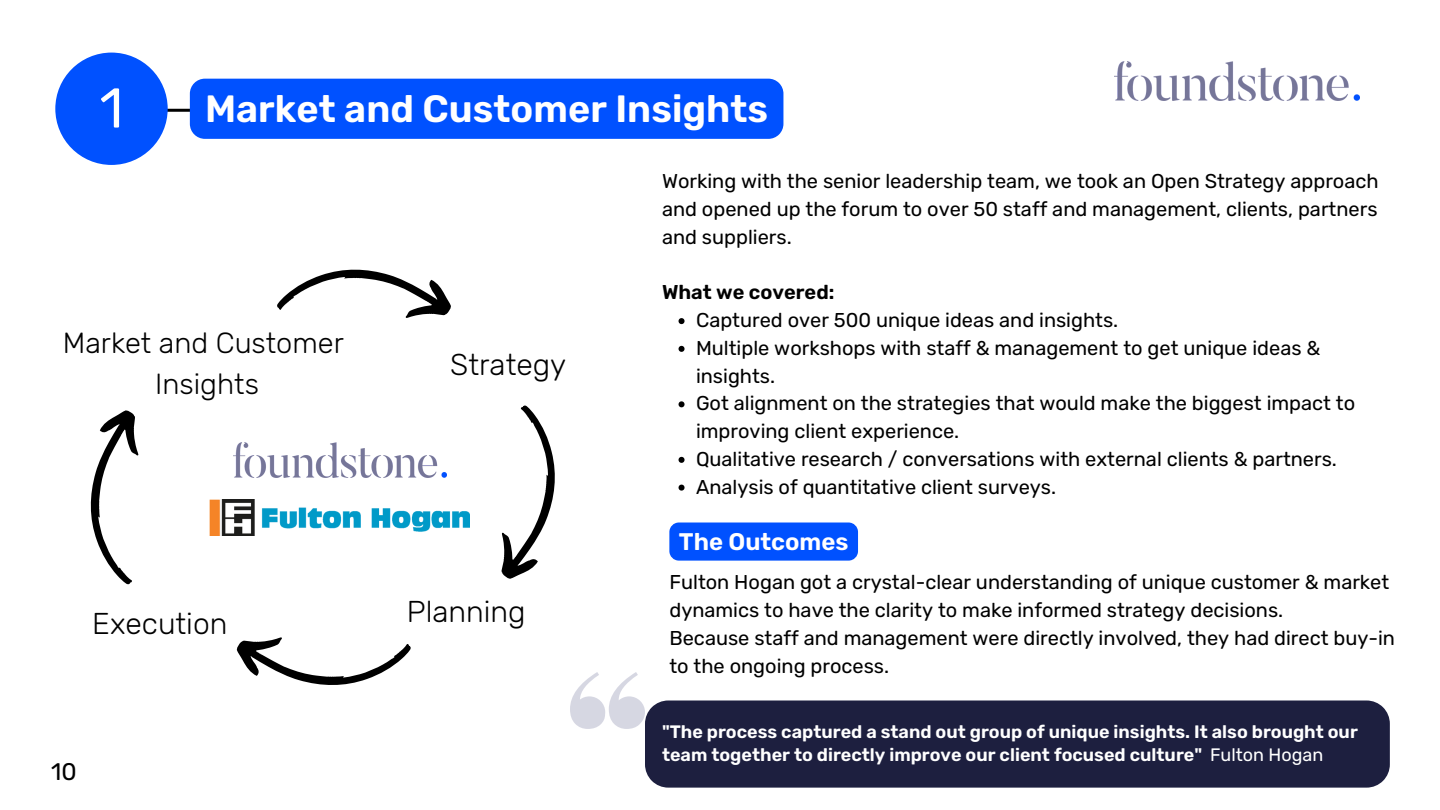
<style>
.page{position:relative;width:1440px;height:810px;background:#fff}
.page>*{position:absolute;margin:0;border:0;box-sizing:border-box;transform-origin:0 0}
.t1{font:56px "Rubik";color:#fff}
.t2{font:600 38px "Rubik";color:#fff}
.t3{font:300 30px "Rubik";color:#000}
.t4{font:300 29px/40.5px "Rubik";color:#000;text-align:center}
.t5{font:600 24px "Rubik";color:#fff}
.t6{font:24px "Rubik";color:#000}
.t7{font:20px/27.8px "Rubik";color:#000}
.t8{font:600 20px "Rubik";color:#000}
.t9{font:600 18px/22.5px "Rubik";color:#fff}
.s1{font-weight:400}
</style>
<div class="page">
<img style="left:1115px;top:61px;width:244px;height:40px">
<svg style="left:570px;top:672px;width:75px;height:57px"></svg>
<div style="left:645px;top:701px;width:744px;height:87px;background:#1d1f3f"></div>
<img style="left:210px;top:499px;width:259px;height:36px">
<img style="left:233px;top:443px;width:213px;height:34px">
<hr style="left:139px;top:109px;width:540px;height:3px;background:#000">
<div style="left:190px;top:79px;width:593px;height:60px;background:#0051ff"></div>
<div style="left:669px;top:523px;width:189px;height:38px;background:#0051ff;border-radius:10px"></div>
<svg style="left:679px;top:318px;width:6px;height:6px"></svg>
<svg style="left:679px;top:346px;width:6px;height:6px"></svg>
<svg style="left:679px;top:401px;width:6px;height:6px"></svg>
<svg style="left:679px;top:457px;width:6px;height:6px"></svg>
<svg style="left:679px;top:485px;width:6px;height:6px"></svg>
<div style="left:55px;top:53px;width:113px;height:112px;background:#0051ff;border-radius:50%"></div>
<svg style="left:277px;top:269px;width:174px;height:49px"></svg>
<svg style="left:501px;top:405px;width:54px;height:174px"></svg>
<svg style="left:236px;top:637px;width:175px;height:48px"></svg>
<svg style="left:90px;top:410px;width:49px;height:175px"></svg>
<h1 class="t1" style="left:100px;top:75px;width:25px">1</h1>
<h2 class="t2" style="left:205px;top:86px;width:565px">Market and Customer Insights</h2>
<p class="t7" style="left:662px;top:168px;width:718px;text-align:justify">Working with the senior leadership team, we took an Open Strategy approach and opened up the forum to over 50 staff and management, clients, partners and suppliers.</p>
<p class="t8" style="left:662px;top:281px;width:174px">What we covered:</p>
<h3 class="t4" style="left:63px;top:323px;width:283px">Market and Customer<br>Insights</h3>
<h3 class="t3" style="left:450px;top:347px;width:117px">Strategy</h3>
<h3 class="t3" style="left:92px;top:606px;width:137px">Execution</h3>
<p class="t6" style="left:51px;top:757px;width:27px">10</p>
<h3 class="t3" style="left:407px;top:594px;width:120px">Planning</h3>
<p class="t7" style="left:696px;top:306px;width:661px">Captured over 500 unique ideas and insights.<br>Multiple workshops with staff &amp; management to get unique ideas &amp; insights.<br>Got alignment on the strategies that would make the biggest impact to improving client experience.<br>Qualitative research / conversations with external clients &amp; partners.<br>Analysis of quantitative client surveys.</p>
<p class="t5" style="left:679px;top:527px;width:171px">The Outcomes</p>
<p class="t7" style="left:669px;top:569px;width:727px">Fulton Hogan got a crystal-clear understanding of unique customer &amp; market dynamics to have the clarity to make informed strategy decisions.<br>Because staff and management were directly involved, they had direct buy-in to the ongoing process.</p>
<p class="t9" style="left:662px;top:721px;width:697px">"The process captured a stand out group of unique insights. It also brought our team together to directly improve our client focused culture" <span class="s1">Fulton Hogan</span></p>
</div>
